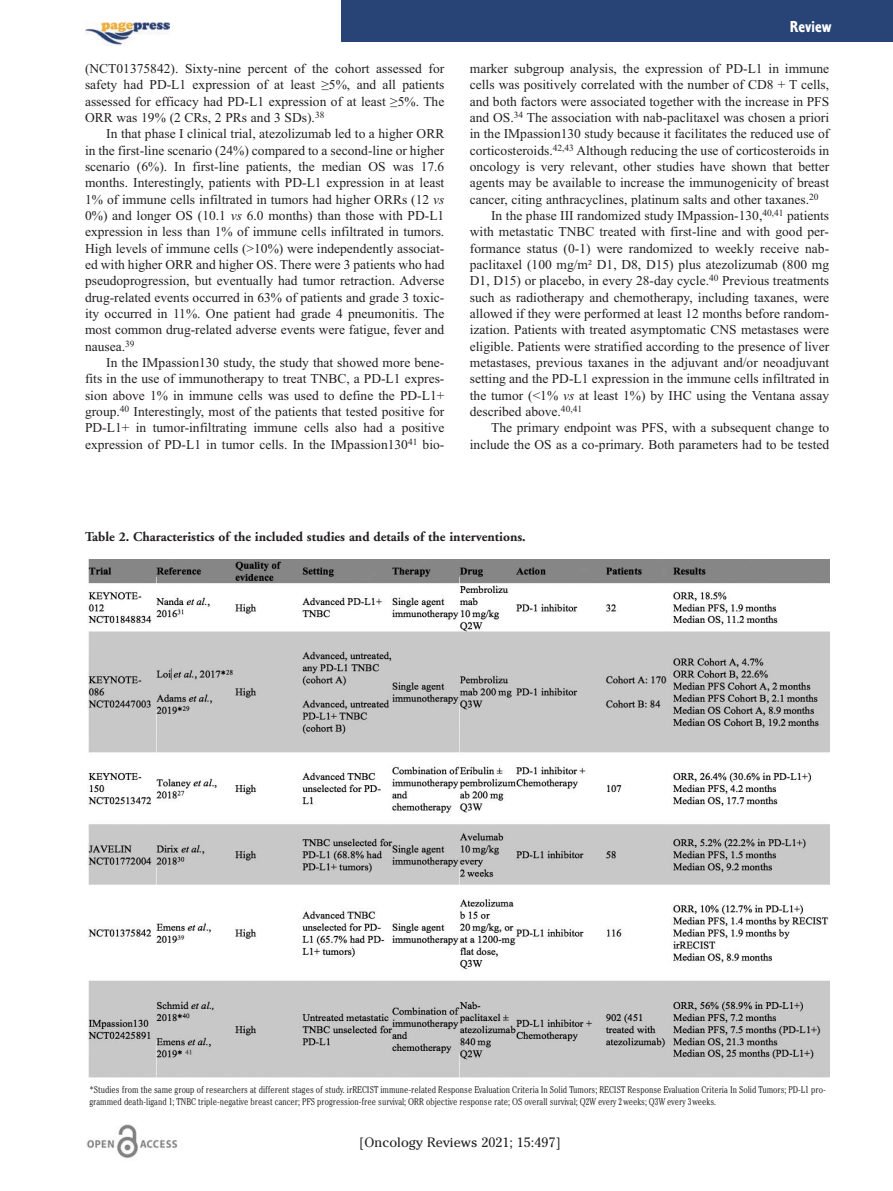
<style>
.page{position:relative;width:893px;height:1191px;background:#fff}
.page>*{position:absolute;margin:0;border:0;box-sizing:border-box;transform-origin:0 0}
.t1{font:16.5px "Corinthian Bold Condensed Plain";color:#fff}
.t2{font:13.5px/16.4px "Times New Roman";color:#231f20;text-align:justify}
.t3{font:700 13.5px "Adobe Garamond";color:#231f20}
.t4{font:13.5px "Cheltenham";color:#231f20}
.t5{font:300 condensed 9.75px/12px "Cheltenham";color:#231f20}
.s1{font-style:italic}
</style>
<div class="page">
<div style="left:342px;top:0;width:551px;height:41px;background:#284375"></div>
<img style="left:86px;top:1124px;width:92px;height:35px">
<img style="left:86px;top:21px;width:84px;height:25px">
<img style="left:87px;top:560px;width:743px;height:518px">
<p class="t2" style="left:85px;top:60px;width:361px">(NCT01375842). Sixty-nine percent of the cohort assessed for safety had PD-L1 expression of at least ≥5%, and all patients assessed for efficacy had PD-L1 expression of at least ≥5%. The ORR was 19% (2 CRs, 2 PRs and 3 SDs).<sup>38</sup></p>
<p class="t2" style="left:85px;top:126px;width:361px;text-indent:21px">In that phase I clinical trial, atezolizumab led to a higher ORR in the first-line scenario (24%) compared to a second-line or higher scenario (6%). In first-line patients, the median OS was 17.6 months. Interestingly, patients with PD-L1 expression in at least 1% of immune cells infiltrated in tumors had higher ORRs (12 <span class="s1">vs </span>0%) and longer OS (10.1 <span class="s1">vs</span> 6.0 months) than those with PD-L1 expression in less than 1% of immune cells infiltrated in tumors.<br>High levels of immune cells (&gt;10%) were independently associat&shy;ed with higher ORR and higher OS. There were 3 patients who had pseudoprogression, but eventually had tumor retraction. Adverse drug-related events occurred in 63% of patients and grade 3 toxic&shy;ity occurred in 11%. One patient had grade 4 pneumonitis. The most common drug-related adverse events were fatigue, fever and nausea.<sup>39</sup></p>
<p class="t2" style="left:85px;top:354px;width:361px;text-indent:21px">In the IMpassion130 study, the study that showed more bene&shy;fits in the use of immunotherapy to treat TNBC, a PD-L1 expres&shy;sion above 1% in immune cells was used to define the PD-L1+ group.<sup>40</sup> Interestingly, most of the patients that tested positive for PD-L1+ in tumor-infiltrating immune cells also had a positive expression of PD-L1 in tumor cells. In the IMpassion130<sup>41</sup> bio-</p>
<p class="t1" style="left:790px;top:21px;width:43px">Review</p>
<p class="t2" style="left:470px;top:60px;width:361px">marker subgroup analysis, the expression of PD-L1 in immune</p>
<p class="t2" style="left:470px;top:77px;width:361px">cells was positively correlated with the number of CD8 + T cells,</p>
<p class="t2" style="left:470px;top:93px;width:361px">and both factors were associated together with the increase in PFS</p>
<p class="t2" style="left:470px;top:109px;width:361px">and OS.<sup>34</sup> The association with nab-paclitaxel was chosen a priori</p>
<p class="t2" style="left:470px;top:126px;width:361px">in the IMpassion130 study because it facilitates the reduced use of</p>
<p class="t2" style="left:470px;top:142px;width:361px">corticosteroids.<sup>42,43</sup> Although reducing the use of corticosteroids in</p>
<p class="t2" style="left:470px;top:158px;width:361px">oncology is very relevant, other studies have shown that better</p>
<p class="t2" style="left:470px;top:175px;width:361px">agents may be available to increase the immunogenicity of breast</p>
<p class="t2" style="left:470px;top:191px;width:350px">cancer, citing anthracyclines, platinum salts and other taxanes.<sup>20</sup></p>
<p class="t2" style="left:491px;top:207px;width:340px">In the phase III randomized study IMpassion-130,<sup>40,41</sup> patients</p>
<p class="t2" style="left:470px;top:224px;width:361px">with metastatic TNBC treated with first-line and with good per-</p>
<p class="t2" style="left:470px;top:240px;width:361px">formance status (0-1) were randomized to weekly receive nab-</p>
<p class="t2" style="left:470px;top:256px;width:361px">paclitaxel (100 mg/m² D1, D8, D15) plus atezolizumab (800 mg</p>
<p class="t2" style="left:470px;top:273px;width:361px">D1, D15) or placebo, in every 28-day cycle.<sup>40</sup> Previous treatments</p>
<p class="t2" style="left:470px;top:289px;width:361px">such as radiotherapy and chemotherapy, including taxanes, were</p>
<p class="t2" style="left:470px;top:305px;width:361px">allowed if they were performed at least 12 months before random-</p>
<p class="t2" style="left:470px;top:321px;width:361px">ization. Patients with treated asymptomatic CNS metastases were</p>
<p class="t2" style="left:470px;top:338px;width:361px">eligible. Patients were stratified according to the presence of liver</p>
<p class="t2" style="left:470px;top:354px;width:361px">metastases, previous taxanes in the adjuvant and/or neoadjuvant</p>
<p class="t2" style="left:470px;top:370px;width:361px">setting and the PD-L1 expression in the immune cells infiltrated in</p>
<p class="t2" style="left:470px;top:387px;width:361px">the tumor (&lt;1% <span class="s1">vs</span> at least 1%) by IHC using the Ventana assay</p>
<p class="t2" style="left:470px;top:403px;width:114px">described above.<sup>40,41</sup></p>
<p class="t2" style="left:491px;top:419px;width:340px">The primary endpoint was PFS, with a subsequent change to</p>
<p class="t2" style="left:470px;top:436px;width:361px">include the OS as a co-primary. Both parameters had to be tested</p>
<p class="t3" style="left:85px;top:531px;width:442px">Table 2. Characteristics of the included studies and details of the interventions.</p>
<p class="t5" style="left:89px;top:1084px;width:738px">*Studies from the same group of researchers at different stages of study. irRECIST immune-related Response Evaluation Criteria In Solid Tumors; RECIST Response Evaluation Criteria In Solid Tumors; PD-L1 pro&shy;grammed death-ligand 1; TNBC triple-negative breast cancer; PFS progression-free survival; ORR objective response rate; OS overall survival; Q2W every 2 weeks; Q3W every 3 weeks.</p>
<p class="t4" style="left:359px;top:1134px;width:203px">[Oncology Reviews 2021; 15:497]</p>
</div>
